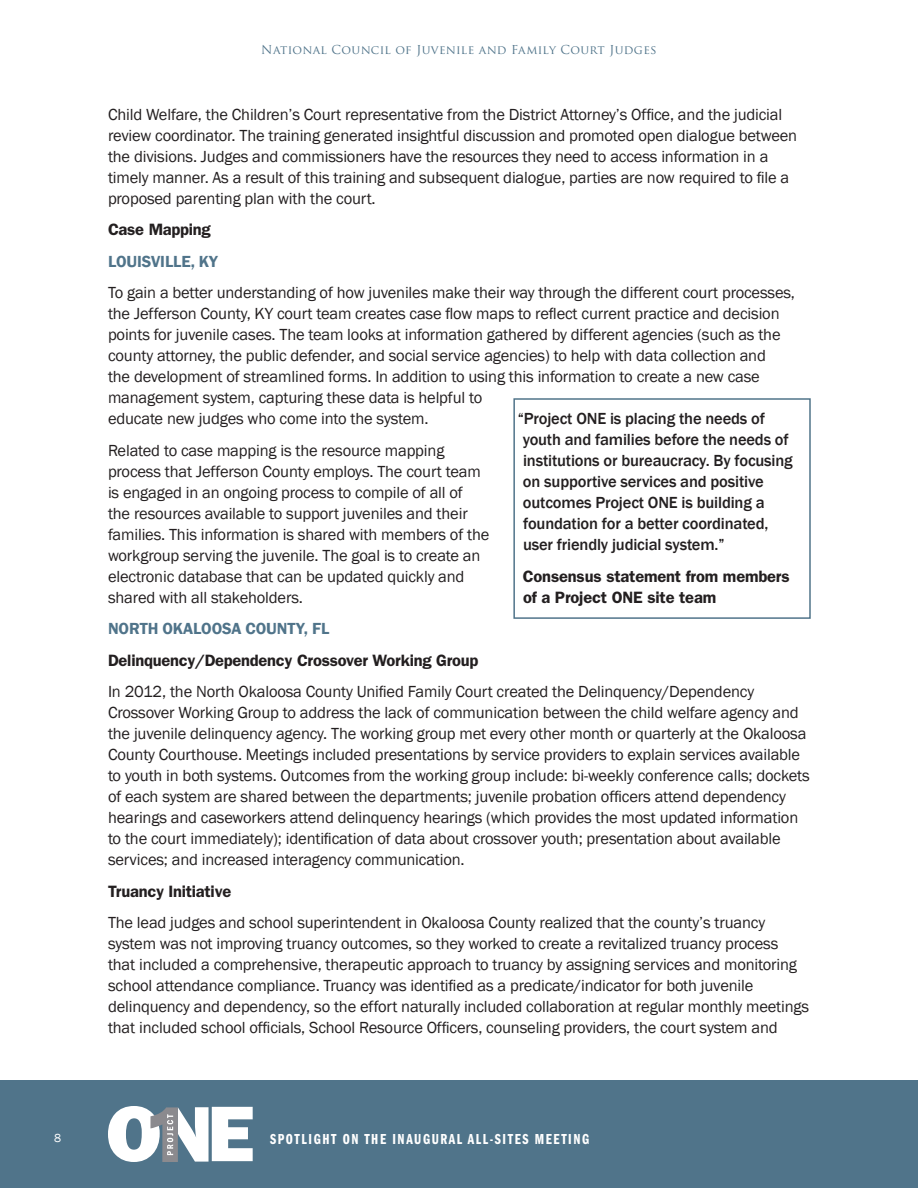
<style>
.page{position:relative;width:918px;height:1188px;background:#fff}
.page>*{position:absolute;margin:0;border:0;box-sizing:border-box;transform-origin:0 0}
.t1{font:16.5px/21px "Franklin Gothic";letter-spacing:-.01em;color:#231f20}
.t2{font:500 16.5px/21px "Franklin Gothic";letter-spacing:-.01em;color:#231f20}
.t3{font:600 16.5px/21px "ITC Franklin Gothic Std";letter-spacing:-.015em;color:#231f20}
.t4{font:600 16.5px "Franklin Gothic";letter-spacing:-.005em;color:#50748a}
.t5{font:15px "ITC Franklin Gothic Std Dm Cp";letter-spacing:.105em;color:#fff}
.t6{font:12px "Trajan Pro";letter-spacing:.03em;color:#50748a}
.t7{font:12px "Franklin Gothic";color:#fff}
</style>
<div class="page">
<div style="left:0;top:1080px;width:918px;height:108px;background:#50748a"></div>
<svg style="left:108px;top:1106px;width:145px;height:56px"></svg>
<div style="left:513px;top:398px;width:298px;height:221px;border:2px solid #50748a"></div>
<p class="t7" style="left:54px;top:1131px;width:9px">8</p>
<p class="t6" style="left:261px;top:42px;width:397px">National Council of Juvenile and Family Court Judges</p>
<p class="t1" style="left:108px;top:104px;width:691px">Child Welfare, the Children’s Court representative from the District Attorney’s Office, and the judicial review coordinator. The training generated insightful discussion and promoted open dialogue between the divisions. Judges and commissioners have the resources they need to access information in a timely manner. As a result of this training and subsequent dialogue, parties are now required to file a proposed parenting plan with the court.</p>
<p class="t3" style="left:108px;top:219px;width:104px">Case Mapping</p>
<p class="t4" style="left:108px;top:251px;width:111px">LOUISVILLE, KY</p>
<p class="t1" style="left:108px;top:282px;width:689px">To gain a better understanding of how juveniles make their way through the different court processes, the Jefferson County, KY court team creates case flow maps to reflect current practice and decision points for juvenile cases. The team looks at information gathered by different agencies (such as the county attorney, the public defender, and social service agencies) to help with data collection and<br>the development of streamlined forms. In addition to using this information to create a new case management system, capturing these data is helpful to<br>educate new judges who come into the system.</p>
<p class="t1" style="left:108px;top:440px;width:383px">Related to case mapping is the resource mapping process that Jefferson County employs. The court team is engaged in an ongoing process to compile of all of<br>the resources available to support juveniles and their families. This information is shared with members of the workgroup serving the juvenile. The goal is to create an electronic database that can be updated quickly and shared with all stakeholders.</p>
<p class="t4" style="left:108px;top:618px;width:223px">NORTH OKALOOSA COUNTY, FL</p>
<p class="t3" style="left:108px;top:649px;width:372px">Delinquency/Dependency Crossover Working Group</p>
<p class="t1" style="left:108px;top:681px;width:703px">In 2012, the North Okaloosa County Unified Family Court created the Delinquency/Dependency Crossover Working Group to address the lack of communication between the child welfare agency and the juvenile delinquency agency. The working group met every other month or quarterly at the Okaloosa County Courthouse. Meetings included presentations by service providers to explain services available to youth in both systems. Outcomes from the working group include: bi-weekly conference calls; dockets of each system are shared between the departments; juvenile probation officers attend dependency hearings and caseworkers attend delinquency hearings (which provides the most updated information to the court immediately); identification of data about crossover youth; presentation about available services; and increased interagency communication.</p>
<p class="t3" style="left:108px;top:881px;width:125px">Truancy Initiative</p>
<p class="t1" style="left:108px;top:913px;width:703px">The lead judges and school superintendent in Okaloosa County realized that the county’s truancy system was not improving truancy outcomes, so they worked to create a revitalized truancy process that included a comprehensive, therapeutic approach to truancy by assigning services and monitoring school attendance compliance. Truancy was identified as a predicate/indicator for both juvenile delinquency and dependency, so the effort naturally included collaboration at regular monthly meetings that included school officials, School Resource Officers, counseling providers, the court system and</p>
<p class="t2" style="left:518px;top:409px;width:276px">“Project ONE is placing the needs of youth and families before the needs of institutions or bureaucracy. By focusing on supportive services and positive outcomes Project ONE is building a foundation for a better coordinated, user friendly judicial system.”</p>
<p class="t3" style="left:523px;top:566px;width:269px">Consensus statement from members of a Project ONE site team</p>
<p class="t5" style="left:270px;top:1131px;width:321px">SPOTLIGHT ON THE INAUGURAL ALL-SITES MEETING</p>
</div>
